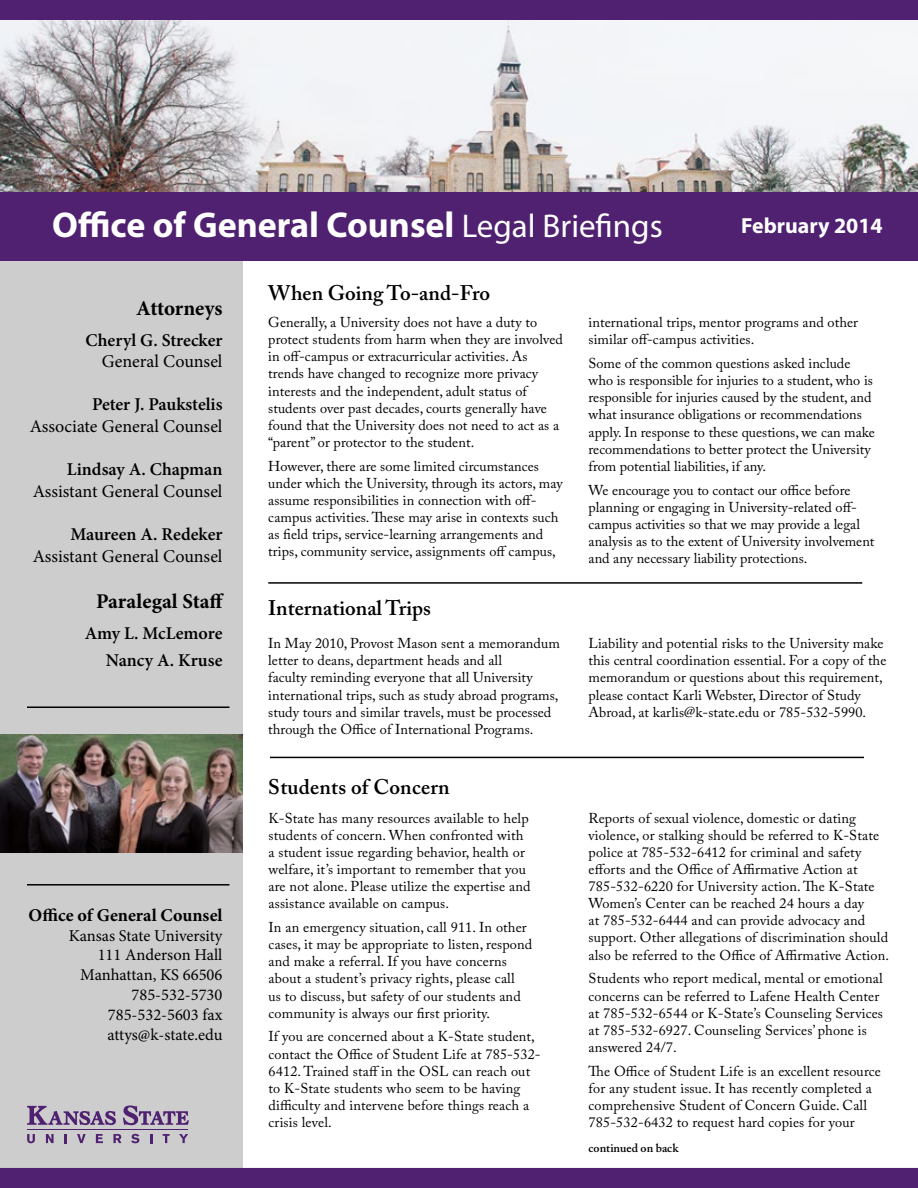
<style>
.page{position:relative;width:918px;height:1188px;background:#fff}
.page>*{position:absolute;margin:0;border:0;box-sizing:border-box;transform-origin:0 0}
.t1{font:700 36px "Myriad Pro";color:#fff}
.t2{font:700 21.9px "Myriad Pro";color:#fff}
.t3{font:600 21px "Adobe Caslon Pro";color:#000}
.t4{font:700 21px "Minion Pro";color:#000}
.t5{font:600 18px/27px "Minion Pro";letter-spacing:-.005em;color:#000;text-align:right}
.t6{font:18px "Minion Pro";color:#000}
.t7{font:700 18px "Minion Pro";color:#000}
.t8{font:16.5px/19.8px "Minion Pro";color:#000;text-align:right}
.t9{font:14.25px/17.1px "Adobe Caslon Pro";letter-spacing:.005em;color:#000}
.t10{font:600 12px "Adobe Caslon Pro";color:#000}
.s1{font-weight:400;font-size:33px}
</style>
<div class="page">
<div style="left:0;top:241px;width:243px;height:932px;background:#cdcdcd"></div>
<hr style="left:27px;top:1129px;width:161px;height:1px;background:#4f2170">
<svg style="left:27px;top:1106px;width:89px;height:19px"></svg>
<svg style="left:123px;top:1105px;width:66px;height:20px"></svg>
<svg style="left:27px;top:1134px;width:8px;height:9px"></svg>
<svg style="left:46px;top:1134px;width:8px;height:9px"></svg>
<svg style="left:65px;top:1134px;width:2px;height:9px"></svg>
<svg style="left:77px;top:1134px;width:9px;height:9px"></svg>
<svg style="left:96px;top:1134px;width:7px;height:9px"></svg>
<svg style="left:113px;top:1134px;width:8px;height:9px"></svg>
<svg style="left:131px;top:1134px;width:8px;height:9px"></svg>
<svg style="left:150px;top:1134px;width:2px;height:9px"></svg>
<svg style="left:163px;top:1134px;width:7px;height:9px"></svg>
<svg style="left:179px;top:1134px;width:9px;height:9px"></svg>
<img style="left:0;top:735px;width:243px;height:118px">
<img style="left:0;top:20px;width:918px;height:172px">
<div style="left:0;top:1168px;width:918px;height:20px;background:#4f2170"></div>
<div style="left:0;top:0;width:918px;height:20px;background:#4f2170"></div>
<div style="left:0;top:192px;width:918px;height:69px;background:#4f2170"></div>
<hr style="left:27px;top:884px;width:203px;height:2px;background:#000">
<hr style="left:27px;top:706px;width:203px;height:2px;background:#000">
<hr style="left:268px;top:582px;width:594px;height:2px;background:#000">
<hr style="left:270px;top:757px;width:594px;height:1px;background:#000">
<h1 class="t1" style="left:52px;top:201px;width:612px">Office of General Counsel <span class="s1">Legal Briefings</span></h1>
<h2 class="t2" style="left:741px;top:212px;width:143px">February 2014</h2>
<h3 class="t4" style="left:136px;top:294px;width:88px">Attorneys</h3>
<p class="t5" style="left:86px;top:326px;width:138px">Cheryl G. Strecker</p>
<p class="t6" style="left:102px;top:349px;width:122px">General Counsel</p>
<p class="t5" style="left:92px;top:391px;width:132px">Peter J. Paukstelis</p>
<p class="t6" style="left:30px;top:414px;width:194px">Associate General Counsel</p>
<p class="t5" style="left:67px;top:456px;width:157px">Lindsay A. Chapman</p>
<p class="t6" style="left:33px;top:479px;width:191px">Assistant General Counsel</p>
<p class="t5" style="left:70px;top:521px;width:154px">Maureen A. Redeker</p>
<p class="t6" style="left:33px;top:544px;width:191px">Assistant General Counsel</p>
<h3 class="t4" style="left:96px;top:587px;width:130px">Paralegal Staff</h3>
<p class="t5" style="left:85px;top:619px;width:139px">Amy L. McLemore<br>Nancy A. Kruse</p>
<p class="t7" style="left:29px;top:902px;width:195px">Office of General Counsel</p>
<p class="t8" style="left:69px;top:925px;width:155px">Kansas State University<br>111 Anderson Hall<br>Manhattan, KS 66506<br>785-532-5730<br>785-532-5603 fax attys@k-state.edu</p>
<h3 class="t3" style="left:268px;top:281px;width:223px">When Going To-and-Fro</h3>
<p class="t9" style="left:268px;top:314px;width:296px">Generally, a University does not have a duty to protect students from harm when they are involved in off-campus or extracurricular activities. As trends have changed to recognize more privacy interests and the independent, adult status of students over past decades, courts generally have found that the University does not need to act as a “parent” or protector to the student.</p>
<p class="t9" style="left:268px;top:457px;width:296px">However, there are some limited circumstances under which the University, through its actors, may assume responsibilities in connection with off&shy;campus activities. These may arise in contexts such as field trips, service-learning arrangements and trips, community service, assignments off campus,</p>
<h3 class="t3" style="left:268px;top:596px;width:164px">International Trips</h3>
<p class="t9" style="left:268px;top:635px;width:293px">In May 2010, Provost Mason sent a memorandum letter to deans, department heads and all<br>faculty reminding everyone that all University international trips, such as study abroad programs, study tours and similar travels, must be processed through the Office of International Programs.</p>
<h3 class="t3" style="left:268px;top:775px;width:183px">Students of Concern</h3>
<p class="t9" style="left:269px;top:809px;width:263px">K-State has many resources available to help students of concern. When confronted with a student issue regarding behavior, health or welfare, it’s important to remember that you are not alone. Please utilize the expertise and assistance available on campus.</p>
<p class="t9" style="left:269px;top:919px;width:265px">In an emergency situation, call 911. In other cases, it may be appropriate to listen, respond and make a referral. If you have concerns about a student’s privacy rights, please call<br>us to discuss, but safety of our students and community is always our first priority.</p>
<p class="t9" style="left:269px;top:1028px;width:274px">If you are concerned about a K-State student, contact the Office of Student Life at 785-532- 6412. Trained staff in the OSL can reach out to K-State students who seem to be having difficulty and intervene before things reach a crisis level.</p>
<p class="t9" style="left:589px;top:314px;width:271px">international trips, mentor programs and other similar off-campus activities.</p>
<p class="t9" style="left:589px;top:355px;width:288px">Some of the common questions asked include who is responsible for injuries to a student, who is responsible for injuries caused by the student, and what insurance obligations or recommendations apply. In response to these questions, we can make recommendations to better protect the University from potential liabilities, if any.</p>
<p class="t9" style="left:589px;top:481px;width:287px">We encourage you to contact our office before planning or engaging in University-related off&shy;campus activities so that we may provide a legal analysis as to the extent of University involvement and any necessary liability protections.</p>
<p class="t9" style="left:589px;top:635px;width:299px">Liability and potential risks to the University make this central coordination essential. For a copy of the memorandum or questions about this requirement, please contact Karli Webster, Director of Study Abroad, at karlis@k-state.edu or 785-532-5990.</p>
<p class="t9" style="left:589px;top:809px;width:302px">Reports of sexual violence, domestic or dating violence, or stalking should be referred to K-State police at 785-532-6412 for criminal and safety efforts and the Office of Affirmative Action at 785-532-6220 for University action. The K-State Women’s Center can be reached 24 hours a day<br>at 785-532-6444 and can provide advocacy and support. Other allegations of discrimination should also be referred to the Office of Affirmative Action.</p>
<p class="t9" style="left:589px;top:970px;width:296px">Students who report medical, mental or emotional concerns can be referred to Lafene Health Center at 785-532-6544 or K-State’s Counseling Services at 785-532-6927. Counseling Services’ phone is answered 24/7.</p>
<p class="t9" style="left:589px;top:1062px;width:294px">The Office of Student Life is an excellent resource for any student issue. It has recently completed a comprehensive Student of Concern Guide. Call 785-532-6432 to request hard copies for your</p>
<p class="t10" style="left:589px;top:1141px;width:91px">continued on back</p>
</div>
